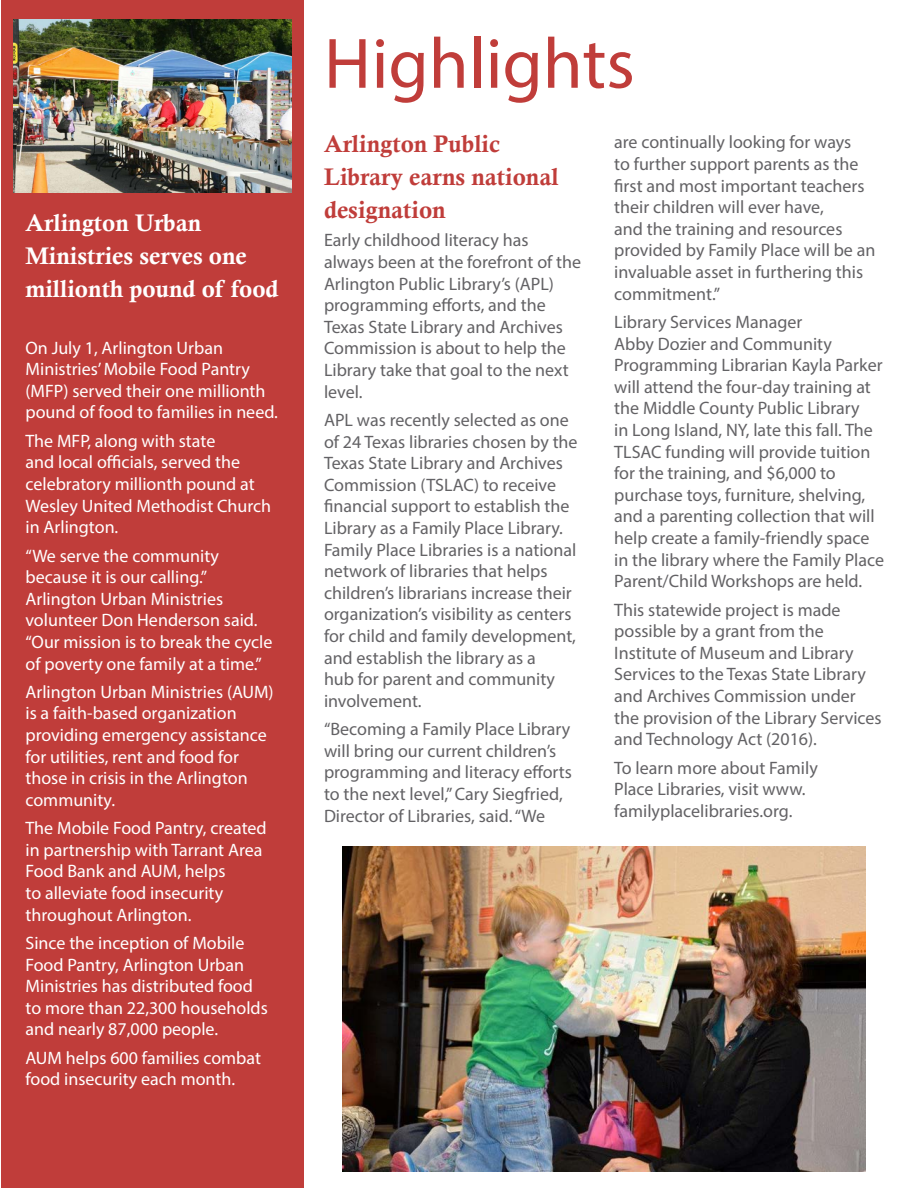
<style>
.page{position:relative;width:918px;height:1188px;background:#fff}
.page>*{position:absolute;margin:0;border:0;box-sizing:border-box;transform-origin:0 0}
.t1{font:72px "Myriad Pro";color:#c03d3a}
.t2{font:24px/33px "Calis MT Bol";color:#fff}
.t3{font:24px/33px "Calis MT Bol";color:#c03d3a}
.t4{font:18px/21.6px "Myriad Pro";color:#636265}
.t5{font:18px/21.6px "Myriad Pro";color:#fff}
</style>
<div class="page">
<div style="left:1px;top:0;width:303px;height:1188px;background:#c03d3a"></div>
<img style="left:13px;top:19px;width:278px;height:173px">
<img style="left:343px;top:847px;width:522px;height:325px">
<h2 class="t2" style="left:25px;top:206px;width:255px">Arlington Urban<br>Ministries serves one millionth pound of food</h2>
<p class="t5" style="left:25px;top:337px;width:254px">On July 1, Arlington Urban<br>Ministries’ Mobile Food Pantry (MFP) served their one millionth pound of food to families in need.</p>
<p class="t5" style="left:25px;top:430px;width:247px">The MFP, along with state<br>and local officials, served the celebratory millionth pound at<br>Wesley United Methodist Church in Arlington.</p>
<p class="t5" style="left:25px;top:544px;width:248px">“We serve the community because it is our calling.”<br>Arlington Urban Ministries volunteer Don Henderson said. “Our mission is to break the cycle of poverty one family at a time.”</p>
<p class="t5" style="left:25px;top:681px;width:250px">Arlington Urban Ministries (AUM) is a faith-based organization providing emergency assistance for utilities, rent and food for those in crisis in the Arlington community.</p>
<p class="t5" style="left:25px;top:817px;width:243px">The Mobile Food Pantry, created in partnership with Tarrant Area<br>Food Bank and AUM, helps<br>to alleviate food insecurity throughout Arlington.</p>
<p class="t5" style="left:25px;top:932px;width:244px">Since the inception of Mobile<br>Food Pantry, Arlington Urban<br>Ministries has distributed food to more than 22,300 households and nearly 87,000 people.</p>
<p class="t5" style="left:25px;top:1047px;width:237px">AUM helps 600 families combat food insecurity each month.</p>
<h1 class="t1" style="left:324px;top:19px;width:312px">Highlights</h1>
<h2 class="t3" style="left:324px;top:127px;width:236px">Arlington Public<br>Library earns national designation</h2>
<p class="t4" style="left:324px;top:229px;width:259px">Early childhood literacy has always been at the forefront of the<br>Arlington Public Library’s (APL) programming efforts, and the<br>Texas State Library and Archives<br>Commission is about to help the<br>Library take that goal to the next level.</p>
<p class="t4" style="left:324px;top:409px;width:255px">APL was recently selected as one of 24 Texas libraries chosen by the<br>Texas State Library and Archives<br>Commission (TSLAC) to receive financial support to establish the<br>Library as a Family Place Library.<br>Family Place Libraries is a national network of libraries that helps children’s librarians increase their organization’s visibility as centers for child and family development, and establish the library as a<br>hub for parent and community involvement.</p>
<p class="t4" style="left:324px;top:718px;width:250px">“Becoming a Family Place Library will bring our current children’s programming and literacy efforts to the next level,” Cary Siegfried, Director of Libraries, said. “We</p>
<p class="t4" style="left:614px;top:131px;width:263px">are continually looking for ways<br>to further support parents as the first and most important teachers their children will ever have,<br>and the training and resources provided by Family Place will be an invaluable asset in furthering this commitment.”</p>
<p class="t4" style="left:614px;top:311px;width:271px">Library Services Manager<br>Abby Dozier and Community Programming Librarian Kayla Parker will attend the four-day training at the Middle County Public Library<br>in Long Island, NY, late this fall. The TLSAC funding will provide tuition for the training, and $6,000 to purchase toys, furniture, shelving, and a parenting collection that will help create a family-friendly space in the library where the Family Place Parent/Child Workshops are held.</p>
<p class="t4" style="left:614px;top:598px;width:269px">This statewide project is made possible by a grant from the<br>Institute of Museum and Library<br>Services to the Texas State Library and Archives Commission under the provision of the Library Services and Technology Act (2016).</p>
<p class="t4" style="left:614px;top:756px;width:205px">To learn more about Family<br>Place Libraries, visit www. familyplacelibraries.org.</p>
</div>
